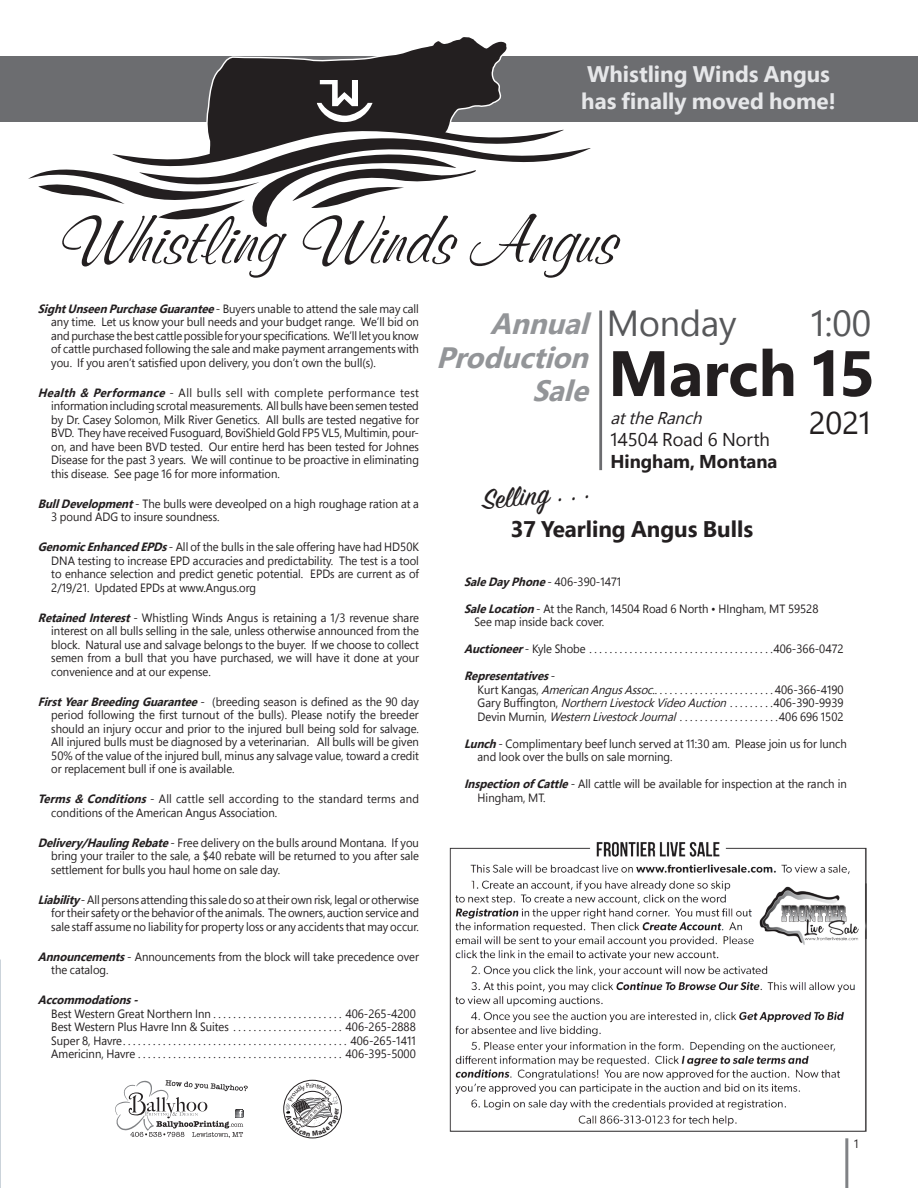
<style>
.page{position:relative;width:918px;height:1188px;background:#fff}
.page>*{position:absolute;margin:0;border:0;box-sizing:border-box;transform-origin:0 0}
.t1{font:700 64.05px "Segoe Pro Display";color:#231f20}
.t2{font:36.15px "Segoe Pro Display";color:#57585a}
.t3{font:31.35px "Segoe Pro Display";color:#231f20}
.t4{font:30.9px "Sign Painter House Script";color:#231f20}
.t5{font:italic 700 29.4px/33.5px "Segoe Pro Display";color:#939598;text-align:right}
.t6{font:700 22.65px "Segoe Pro Display";color:#231f20}
.t7{font:700 22.5px/27px "Segoe Pro Display";color:#e6e7e9}
.t8{font:18.6px "Segoe Pro Display";color:#231f20}
.t9{font:700 18.6px "Segoe Pro Display";color:#231f20}
.t10{font:italic 17.1px "Segoe Pro Display";color:#231f20}
.t11{font:12px/13.5px "Segoe Pro Display";color:#231f20;text-align:justify;scale:.95 1}
.t12{font:italic 12px "Segoe Pro Display";color:#231f20;scale:.95 1}
.t13{font:italic 700 12px "Segoe Pro Display";color:#231f20;scale:.95 1}
.t14{font:700 7.35px "Myriad Pro";color:#231f20}
.t15{font:6.6px "Myriad Pro";color:#231f20}
.s1{font-weight:700;font-style:italic}
.s2{font-style:italic}
.s3{font-style:normal}
</style>
<div class="page">
<hr style="left:845px;top:1138px;width:3px;height:50px;background:#808285">
<div style="left:0;top:56px;width:918px;height:65px;background:#6c6d70"></div>
<svg style="left:212px;top:37px;width:295px;height:43px;fill:#231f20"></svg>
<svg style="left:27px;top:80px;width:595px;height:197px"></svg>
<img style="left:449px;top:842px;width:418px;height:290px">
<div style="left:283px;top:1080px;width:59px;height:58px;border:1px solid #231f20;border-radius:50%"></div>
<svg style="left:115px;top:1080px;width:133px;height:58px"></svg>
<hr style="left:599px;top:311px;width:3px;height:159px;background:#6c6d70">
<svg style="left:285px;top:1083px;width:54px;height:53px"></svg>
<h3 class="t7" style="left:581px;top:60px;width:256px">Whistling Winds Angus has finally moved home!</h3>
<p class="t11" style="left:51px;top:301px;width:389px;text-indent:-13px"><span class="s1">SightUnseenPurchaseGuarantee</span>- Buyers unable to attend the sale may call any time. Let us know your bull needs and your budget range. We’ll bid on and purchase the best cattle possible for your specifications. We’ll let you know of cattle purchased following the sale and make payment arrangements with you. If you aren’t satisfied upon delivery, you don’t own the bull(s).</p>
<p class="t11" style="left:51px;top:385px;width:389px;text-indent:-14px"><span class="s1">Health&amp; Performance</span>- All bulls sell with complete performance test information including scrotal measurements. All bulls have been semen tested by Dr. Casey Solomon, Milk River Genetics. All bulls are tested negative for BVD. They have received Fusoguard, BoviShield Gold FP5 VL5, Multimin, pour&shy;on, and have been BVD tested. Our entire herd has been tested for Johnes Disease for the past 3 years. We will continue to be proactive in eliminating this disease. See page 16 for more information.</p>
<p class="t11" style="left:51px;top:496px;width:389px;text-indent:-14px"><span class="s1">BullDevelopment</span>- The bulls were deveolped on a high roughage ration at a<br>3 pound ADG to insure soundness.</p>
<p class="t11" style="left:51px;top:540px;width:389px;text-indent:-13px"><span class="s1">GenomicEnhancedEPDs</span>- All of the bulls in the sale offering have had HD50K DNA testing to increase EPD accuracies and predictability. The test is a tool to enhance selection and predict genetic potential. EPDs are current as of 2/19/21. Updated EPDs at www.Angus.org</p>
<p class="t11" style="left:51px;top:610px;width:389px;text-indent:-13px"><span class="s1">RetainedInterest</span>- Whistling Winds Angus is retaining a 1/3 revenue share interest on all bulls selling in the sale, unless otherwise announced from the block. Natural use and salvage belongs to the buyer. If we choose to collect semen from a bull that you have purchased, we will have it done at your convenience and at our expense.</p>
<p class="t11" style="left:51px;top:694px;width:389px;text-indent:-13px"><span class="s1">FirstYearBreedingGuarantee</span>- (breeding season is defined as the 90 day period following the first turnout of the bulls). Please notify the breeder should an injury occur and prior to the injured bull being sold for salvage.<br>All injured bulls must be diagnosed by a veterinarian. All bulls will be given 50% of the value of the injured bull, minus any salvage value, toward a credit or replacement bull if one is available.</p>
<p class="t11" style="left:51px;top:792px;width:389px;text-indent:-13px"><span class="s1">Terms&amp; Conditions</span>- All cattle sell according to the standard terms and conditions of the American Angus Association.</p>
<p class="t11" style="left:51px;top:835px;width:389px;text-indent:-13px"><span class="s1">Delivery/HaulingRebate</span>- Free delivery on the bulls around Montana. If you bring your trailer to the sale, a $40 rebate will be returned to you after sale settlement for bulls you haul home on sale day.</p>
<p class="t11" style="left:51px;top:892px;width:389px;text-indent:-13px"><span class="s1">Liability</span>- All persons attending this sale do so at their own risk, legal or otherwise for their safety or the behavior of the animals. The owners, auction service and sale staff assume no liability for property loss or any accidents that may occur.</p>
<p class="t11" style="left:51px;top:949px;width:389px;text-indent:-14px"><span class="s1">Announcements</span>- Announcements from the block will take precedence over the catalog.</p>
<p class="t13" style="left:38px;top:991px;width:111px">Accommodations-</p>
<p class="t11" style="left:51px;top:1006px;width:172px">Best Western Great Northern Inn...........................</p>
<p class="t11" style="left:345px;top:1006px;width:76px">406-265-4200</p>
<p class="t11" style="left:51px;top:1020px;width:193px">Best Western Plus Havre Inn &amp; Suites .......................</p>
<p class="t11" style="left:346px;top:1020px;width:75px">406-265-2888</p>
<p class="t11" style="left:51px;top:1033px;width:79px">Super 8, Havre..............................................</p>
<p class="t11" style="left:351px;top:1033px;width:70px">406-265-1411</p>
<p class="t11" style="left:51px;top:1047px;width:93px">Americinn, Havre..........................................</p>
<p class="t11" style="left:346px;top:1047px;width:75px">406-395-5000</p>
<p class="t15" style="left:311px;top:1081px;width:3px">i</p>
<p class="t14" style="left:331px;top:1111px;width:4px;rotate:-90deg">r</p>
<h3 class="t5" style="left:436px;top:306px;width:164px">Annual<br>Production<br>Sale</h3>
<h2 class="t2" style="left:607px;top:298px;width:131px">Monday</h2>
<h2 class="t2" style="left:811px;top:298px;width:62px">1:00</h2>
<h1 class="t1" style="left:608px;top:328px;width:269px">March 15</h1>
<h3 class="t3" style="left:809px;top:401px;width:64px">2021</h3>
<h3 class="t10" style="left:610px;top:406px;width:98px">attheRanch</h3>
<h3 class="t8" style="left:610px;top:427px;width:161px">14504 Road 6 North</h3>
<h3 class="t9" style="left:610px;top:449px;width:169px">Hingham, Montana</h3>
<h3 class="t4" style="left:480px;top:481px;width:110px;rotate:-6deg">Selling . . .</h3>
<h3 class="t6" style="left:511px;top:513px;width:244px">37 Yearling Angus Bulls</h3>
<p class="t11" style="left:464px;top:575px;width:167px"><span class="s1">SaleDayPhone</span>- 406-390-1471</p>
<p class="t11" style="left:475px;top:602px;width:363px;text-indent:-10px"><span class="s1">SaleLocation</span>- At the Ranch, 14504 Road 6 North • HIngham, MT 59528<br>See map inside back cover.</p>
<p class="t11" style="left:773px;top:642px;width:75px">406-366-0472</p>
<p class="t11" style="left:478px;top:669px;width:191px;text-indent:-13px"><span class="s1">Representatives</span>-<br>K u r t K a n g a s , <span class="s2">AmericanAngusAssoc</span>. ........................</p>
<p class="t11" style="left:775px;top:683px;width:74px">406-366-4190</p>
<p class="t12" style="left:478px;top:695px;width:267px"><span class="s3">G a r y B u f fi n g t o n ,</span> NorthernLivestockVideoAuction<span class="s3">.........</span></p>
<p class="t11" style="left:773px;top:696px;width:75px">406-390-9939</p>
<p class="t11" style="left:478px;top:710px;width:214px">D e v i n M u r n i n , <span class="s2">WesternLivestockJournal</span> ....................</p>
<p class="t11" style="left:779px;top:710px;width:70px">406 696 1502</p>
<p class="t11" style="left:478px;top:737px;width:390px;text-indent:-13px"><span class="s1">Lunch</span>- Complimentary beef lunch served at 11:30 am. Please join us for lunch and look over the bulls on sale morning.</p>
<p class="t11" style="left:478px;top:777px;width:390px;text-indent:-14px"><span class="s1">InspectionofCattle</span>- All cattle will be available for inspection at the ranch in<br>Hingham, MT.</p>
<p class="t11" style="left:854px;top:1136px;width:6px">1</p>
</div>
